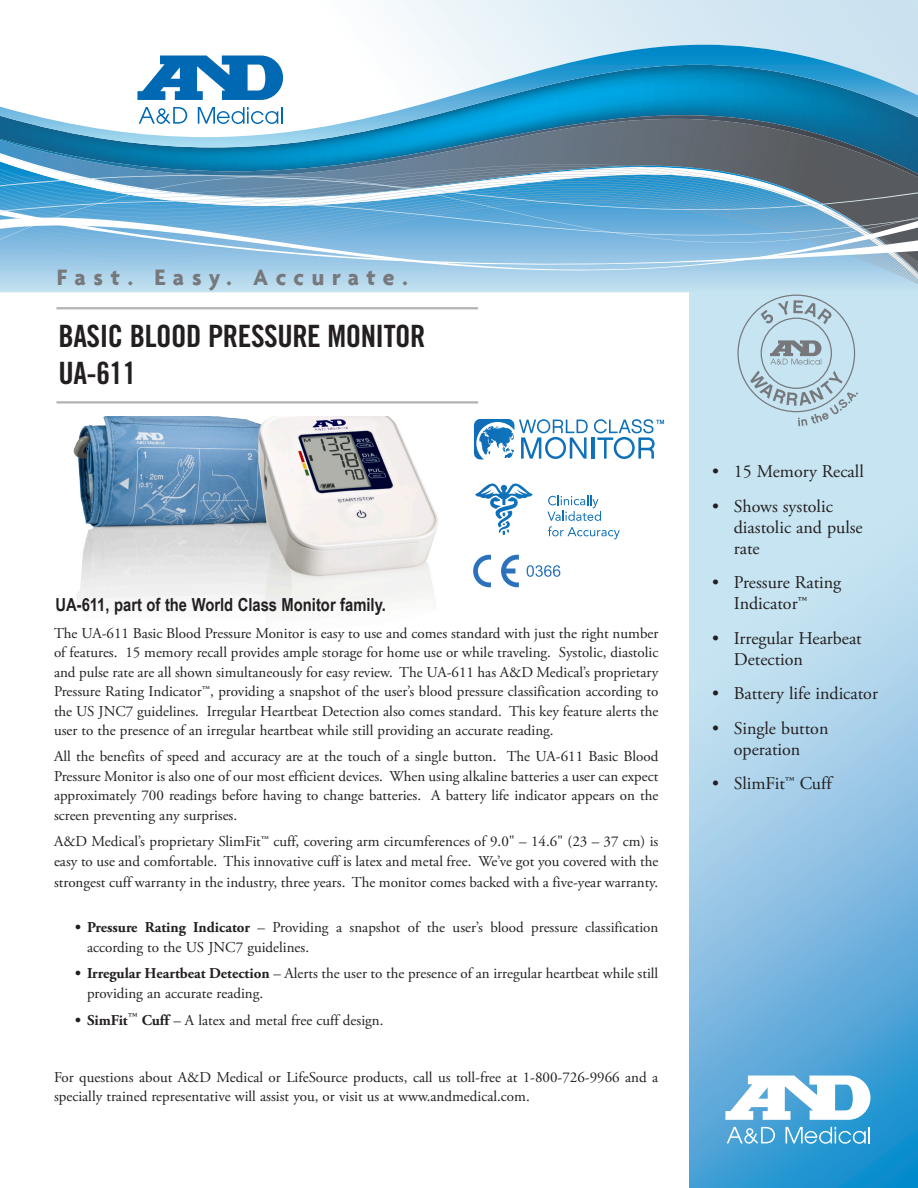
<style>
.page{position:relative;width:918px;height:1188px;background:#fff}
.page>*{position:absolute;margin:0;border:0;box-sizing:border-box;transform-origin:0 0}
.t1{font:30.75px "Trade Gothic LT Std Bd Cn 20";letter-spacing:-.015em;color:#231f20}
.t2{font:700 24px "Agenda";letter-spacing:.32em;color:#76787b}
.t3{font:18px/21px "Adobe Garamond Pro";color:#231f20}
.t4{font:700 18px "Arial Narrow";color:#231f20}
.t5{font:15px/19.5px "Adobe Garamond Pro";color:#231f20}
.s1{font-weight:700}
.s2{font-size:18px}
</style>
<div class="page">
<img style="left:73px;top:416px;width:365px;height:198px">
<svg style="left:690px;top:349px;width:228px;height:839px;background:#97c9e6"></svg>
<svg style="left:384px;top:0;width:534px;height:45px;background:#dbebf4"></svg>
<svg style="left:0;top:45px;width:918px;height:70px"></svg>
<img style="left:0;top:115px;width:918px;height:24px">
<svg style="left:0;top:139px;width:918px;height:27px;background:#407b98"></svg>
<svg style="left:111px;top:167px;width:803px;height:8px;background:#6d8b9f"></svg>
<svg style="left:0;top:235px;width:918px;height:114px"></svg>
<svg style="left:0;top:175px;width:918px;height:60px;background:#70a7ca"></svg>
<svg style="left:139px;top:107px;width:48px;height:17px"></svg>
<svg style="left:198px;top:107px;width:85px;height:17px"></svg>
<svg style="left:137px;top:56px;width:146px;height:44px"></svg>
<svg style="left:727px;top:1127px;width:48px;height:17px"></svg>
<svg style="left:786px;top:1127px;width:84px;height:17px"></svg>
<svg style="left:725px;top:1076px;width:145px;height:44px"></svg>
<hr style="left:56px;top:307px;width:422px;height:2px;background:#b2b3b7">
<hr style="left:56px;top:401px;width:422px;height:3px;background:#b2b3b7">
<svg style="left:737px;top:294px;width:121px;height:132px;background:#b9d3de"></svg>
<hr style="left:592px;top:437px;width:2px;height:22px;background:#0f6fb8">
<svg style="left:474px;top:419px;width:114px;height:40px"></svg>
<svg style="left:594px;top:419px;width:70px;height:40px"></svg>
<svg style="left:547px;top:495px;width:73px;height:44px"></svg>
<svg style="left:475px;top:484px;width:58px;height:51px"></svg>
<svg style="left:473px;top:555px;width:18px;height:32px"></svg>
<svg style="left:501px;top:555px;width:18px;height:32px"></svg>
<svg style="left:527px;top:565px;width:33px;height:12px"></svg>
<p class="t2" style="left:57px;top:263px;width:352px">Fast. Easy. Accurate.</p>
<p class="t1" style="left:58px;top:318px;width:369px">BASIC BLOOD PRESSURE MONITOR</p>
<p class="t1" style="left:58px;top:355px;width:79px">UA-611</p>
<p class="t4" style="left:56px;top:591px;width:332px">UA-611, part of the World Class Monitor family.</p>
<p class="t5" style="left:54px;top:624px;width:606px;text-align:justify">The UA-611 Basic Blood Pressure Monitor is easy to use and comes standard with just the right number of features. 15 memory recall provides ample storage for home use or while traveling. Systolic, diastolic and pulse rate are all shown simultaneously for easy review. The UA-611 has A&amp;D Medical’s proprietary Pressure Rating Indicator™, providing a snapshot of the user’s blood pressure classification according to the US JNC7 guidelines. Irregular Heartbeat Detection also comes standard. This key feature alerts the user to the presence of an irregular heartbeat while still providing an accurate reading.</p>
<p class="t5" style="left:54px;top:747px;width:606px;text-align:justify">All the benefits of speed and accuracy are at the touch of a single button. The UA-611 Basic Blood Pressure Monitor is also one of our most efficient devices. When using alkaline batteries a user can expect approximately 700 readings before having to change batteries. A battery life indicator appears on the screen preventing any surprises.</p>
<p class="t5" style="left:54px;top:832px;width:606px">A&amp;D Medical’s proprietary SlimFit™ cuff, covering arm circumferences of 9.0" – 14.6" (23 – 37 cm) is easy to use and comfortable. This innovative cuff is latex and metal free. We’ve got you covered with the</p>
<p class="t5" style="left:54px;top:873px;width:606px">strongest cuff warranty in the industry, three years. The monitor comes backed with a five-year warranty.</p>
<p class="t5" style="left:87px;top:918px;width:573px;text-indent:-12px"><span class="s1">• Pressure Rating Indicator</span> – Providing a snapshot of the user’s blood pressure classification according to the US JNC7 guidelines.</p>
<p class="t5" style="left:87px;top:964px;width:573px;text-indent:-12px"><span class="s1">• Irregular Heartbeat Detection</span> – Alerts the user to the presence of an irregular heartbeat while still providing an accurate reading.</p>
<p class="t5" style="left:75px;top:1011px;width:310px"><span class="s1">• SimFit</span><span class="s2">™</span> <span class="s1">Cuff</span> – A latex and metal free cuff design.</p>
<p class="t5" style="left:54px;top:1068px;width:606px">For questions about A&amp;D Medical or LifeSource products, call us toll-free at 1-800-726-9966 and a specially trained representative will assist you, or visit us at www.andmedical.com.</p>
<p class="t3" style="left:712px;top:462px;width:153px">• 15 Memory Recall</p>
<p class="t3" style="left:734px;top:496px;width:130px;text-indent:-22px">• Shows systolic diastolic and pulse rate</p>
<p class="t3" style="left:734px;top:573px;width:109px;text-indent:-22px">• Pressure Rating<br>Indicator™</p>
<p class="t3" style="left:734px;top:628px;width:130px;text-indent:-22px">• Irregular Hearbeat<br>Detection</p>
<p class="t3" style="left:712px;top:684px;width:167px">• Battery life indicator</p>
<p class="t3" style="left:712px;top:718px;width:118px;text-align:center">• Single button operation</p>
<p class="t3" style="left:712px;top:774px;width:121px">• SlimFit™ Cuff</p>
</div>
